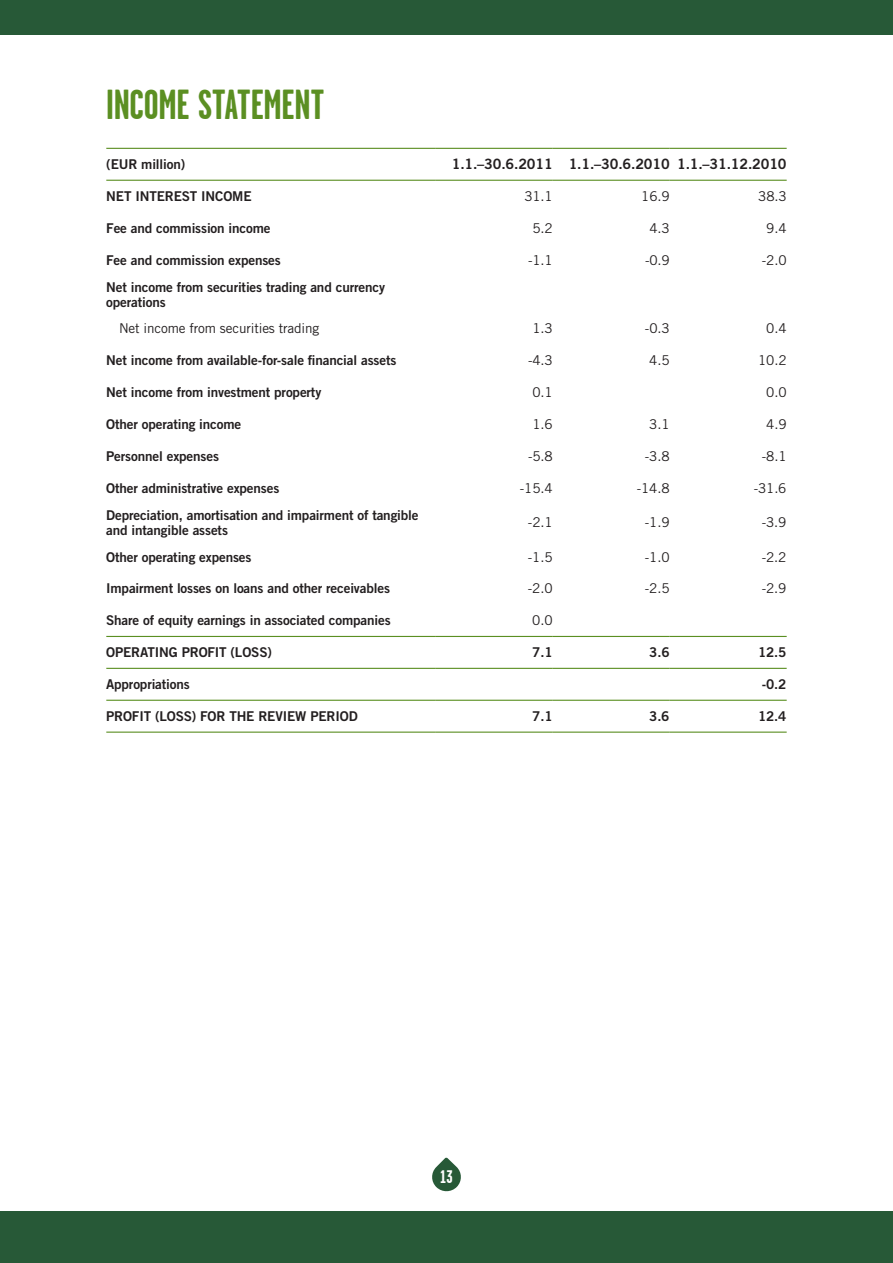
<style>
.page{position:relative;width:893px;height:1263px;background:#fff}
.page>*{position:absolute;margin:0;border:0;box-sizing:border-box;transform-origin:0 0}
.t1{font:700 42px "Garage Gothic S Pankki";color:#5b8f22}
.t2{font:700 18.15px "Garage Gothic S Pankki";color:#fff}
.t3{font:14.25px "Trade Gothic LT Std Bd 2";letter-spacing:-.01em;color:#231f20}
.t4{font:13.5px/15px "Trade Gothic LT Std Bd 2";letter-spacing:-.01em;color:#231f20}
.t5{font:13.5px "Trade Gothic LT Std";letter-spacing:-.01em;color:#231f20}
</style>
<div class="page">
<div style="left:0;top:0;width:893px;height:34px;background:#275937"></div>
<div style="left:0;top:1212px;width:893px;height:51px;background:#275937"></div>
<svg style="left:432px;top:1157px;width:29px;height:35px"></svg>
<hr style="left:106px;top:668px;width:330px;height:1px;background:#5b8f22">
<hr style="left:436px;top:668px;width:117px;height:1px;background:#5b8f22">
<hr style="left:553px;top:668px;width:117px;height:1px;background:#5b8f22">
<hr style="left:670px;top:668px;width:117px;height:1px;background:#5b8f22">
<hr style="left:106px;top:700px;width:330px;height:1px;background:#5b8f22">
<hr style="left:436px;top:700px;width:117px;height:1px;background:#5b8f22">
<hr style="left:553px;top:700px;width:117px;height:1px;background:#5b8f22">
<hr style="left:670px;top:700px;width:117px;height:1px;background:#5b8f22">
<hr style="left:106px;top:636px;width:330px;height:1px;background:#5b8f22">
<hr style="left:436px;top:636px;width:117px;height:1px;background:#5b8f22">
<hr style="left:553px;top:636px;width:117px;height:1px;background:#5b8f22">
<hr style="left:670px;top:636px;width:117px;height:1px;background:#5b8f22">
<hr style="left:106px;top:731px;width:330px;height:2px;background:#5b8f22">
<hr style="left:436px;top:731px;width:117px;height:2px;background:#5b8f22">
<hr style="left:553px;top:731px;width:117px;height:2px;background:#5b8f22">
<hr style="left:670px;top:731px;width:117px;height:2px;background:#5b8f22">
<hr style="left:106px;top:148px;width:330px;height:1px;background:#5b8f22">
<hr style="left:436px;top:148px;width:117px;height:1px;background:#5b8f22">
<hr style="left:553px;top:148px;width:117px;height:1px;background:#5b8f22">
<hr style="left:670px;top:148px;width:117px;height:1px;background:#5b8f22">
<hr style="left:106px;top:180px;width:330px;height:1px;background:#5b8f22">
<hr style="left:436px;top:180px;width:117px;height:1px;background:#5b8f22">
<hr style="left:553px;top:180px;width:117px;height:1px;background:#5b8f22">
<hr style="left:670px;top:180px;width:117px;height:1px;background:#5b8f22">
<h1 class="t1" style="left:106px;top:82px;width:15px">INCOME</h1>
<h1 class="t1" style="left:198px;top:82px;width:15px">STATEMENT</h1>
<p class="t4" style="left:106px;top:157px;width:81px">(EUR million)</p>
<p class="t3" style="left:452px;top:155px;width:336px">1.1.–30.6.2011 1.1.–30.6.2010 1.1.–31.12.2010</p>
<p class="t4" style="left:106px;top:188px;width:9px">NET</p>
<p class="t4" style="left:135px;top:188px;width:9px">INTEREST</p>
<p class="t4" style="left:201px;top:188px;width:10px">INCOME</p>
<p class="t5" style="left:524px;top:188px;width:30px">31.1</p>
<p class="t5" style="left:641px;top:188px;width:30px">16.9</p>
<p class="t5" style="left:758px;top:188px;width:30px">38.3</p>
<p class="t4" style="left:106px;top:220px;width:166px">Fee and commission income</p>
<p class="t5" style="left:532px;top:220px;width:22px">5.2</p>
<p class="t5" style="left:649px;top:220px;width:22px">4.3</p>
<p class="t5" style="left:766px;top:220px;width:22px">9.4</p>
<p class="t4" style="left:106px;top:252px;width:176px">Fee and commission expenses</p>
<p class="t5" style="left:528px;top:252px;width:26px">-1.1</p>
<p class="t5" style="left:645px;top:252px;width:26px">-0.9</p>
<p class="t5" style="left:762px;top:252px;width:26px">-2.0</p>
<p class="t4" style="left:106px;top:279px;width:280px">Net income from securities trading and currency operations</p>
<p class="t5" style="left:119px;top:320px;width:202px">Net income from securities trading</p>
<p class="t5" style="left:532px;top:320px;width:22px">1.3</p>
<p class="t5" style="left:645px;top:320px;width:26px">-0.3</p>
<p class="t5" style="left:766px;top:320px;width:22px">0.4</p>
<p class="t4" style="left:106px;top:353px;width:292px">Net income from available-for-sale financial assets</p>
<p class="t5" style="left:528px;top:352px;width:26px">-4.3</p>
<p class="t5" style="left:649px;top:352px;width:22px">4.5</p>
<p class="t5" style="left:758px;top:352px;width:30px">10.2</p>
<p class="t4" style="left:106px;top:385px;width:217px">Net income from investment property</p>
<p class="t5" style="left:532px;top:384px;width:22px">0.1</p>
<p class="t5" style="left:766px;top:384px;width:22px">0.0</p>
<p class="t4" style="left:106px;top:417px;width:137px">Other operating income</p>
<p class="t5" style="left:532px;top:416px;width:22px">1.6</p>
<p class="t5" style="left:649px;top:416px;width:22px">3.1</p>
<p class="t5" style="left:766px;top:416px;width:22px">4.9</p>
<p class="t4" style="left:106px;top:448px;width:114px">Personnel expenses</p>
<p class="t5" style="left:528px;top:448px;width:26px">-5.8</p>
<p class="t5" style="left:645px;top:448px;width:26px">-3.8</p>
<p class="t5" style="left:762px;top:448px;width:26px">-8.1</p>
<p class="t4" style="left:106px;top:480px;width:175px">Other administrative expenses</p>
<p class="t5" style="left:520px;top:480px;width:34px">-15.4</p>
<p class="t5" style="left:637px;top:480px;width:34px">-14.8</p>
<p class="t5" style="left:754px;top:480px;width:34px">-31.6</p>
<p class="t4" style="left:106px;top:507px;width:314px">Depreciation, amortisation and impairment of tangible and intangible assets</p>
<p class="t5" style="left:528px;top:514px;width:26px">-2.1</p>
<p class="t5" style="left:645px;top:514px;width:26px">-1.9</p>
<p class="t5" style="left:762px;top:514px;width:26px">-3.9</p>
<p class="t4" style="left:106px;top:549px;width:147px">Other operating expenses</p>
<p class="t5" style="left:528px;top:549px;width:26px">-1.5</p>
<p class="t5" style="left:645px;top:549px;width:26px">-1.0</p>
<p class="t5" style="left:762px;top:549px;width:26px">-2.2</p>
<p class="t4" style="left:106px;top:581px;width:285px">I mpairment losses on loans and other receivables</p>
<p class="t5" style="left:528px;top:580px;width:26px">-2.0</p>
<p class="t5" style="left:645px;top:580px;width:26px">-2.5</p>
<p class="t5" style="left:762px;top:580px;width:26px">-2.9</p>
<p class="t4" style="left:106px;top:613px;width:286px">Share of equity earnings in associated companies</p>
<p class="t5" style="left:532px;top:612px;width:22px">0.0</p>
<p class="t4" style="left:106px;top:645px;width:26px">OPERATIN</p>
<p class="t4" style="left:169px;top:645px;width:30px">G PROFIT</p>
<p class="t4" style="left:231px;top:645px;width:14px">(LOSS</p>
<p class="t4" style="left:267px;top:645px;width:6px">)</p>
<p class="t4" style="left:532px;top:645px;width:22px">7.1</p>
<p class="t4" style="left:649px;top:645px;width:22px">3.6</p>
<p class="t4" style="left:758px;top:645px;width:30px">12.5</p>
<p class="t4" style="left:106px;top:677px;width:85px">Appropriations</p>
<p class="t4" style="left:762px;top:677px;width:26px">-0.2</p>
<p class="t4" style="left:106px;top:708px;width:17px">PROFIT</p>
<p class="t4" style="left:155px;top:708px;width:14px">(LOSS</p>
<p class="t4" style="left:192px;top:708px;width:18px">) FOR</p>
<p class="t4" style="left:229px;top:708px;width:62px">THE REVIEW</p>
<p class="t4" style="left:310px;top:708px;width:17px">PERIOD</p>
<p class="t4" style="left:532px;top:708px;width:22px">7.1</p>
<p class="t4" style="left:649px;top:708px;width:22px">3.6</p>
<p class="t4" style="left:758px;top:708px;width:30px">12.4</p>
<h2 class="t2" style="left:440px;top:1167px;width:14px">13</h2>
</div>
